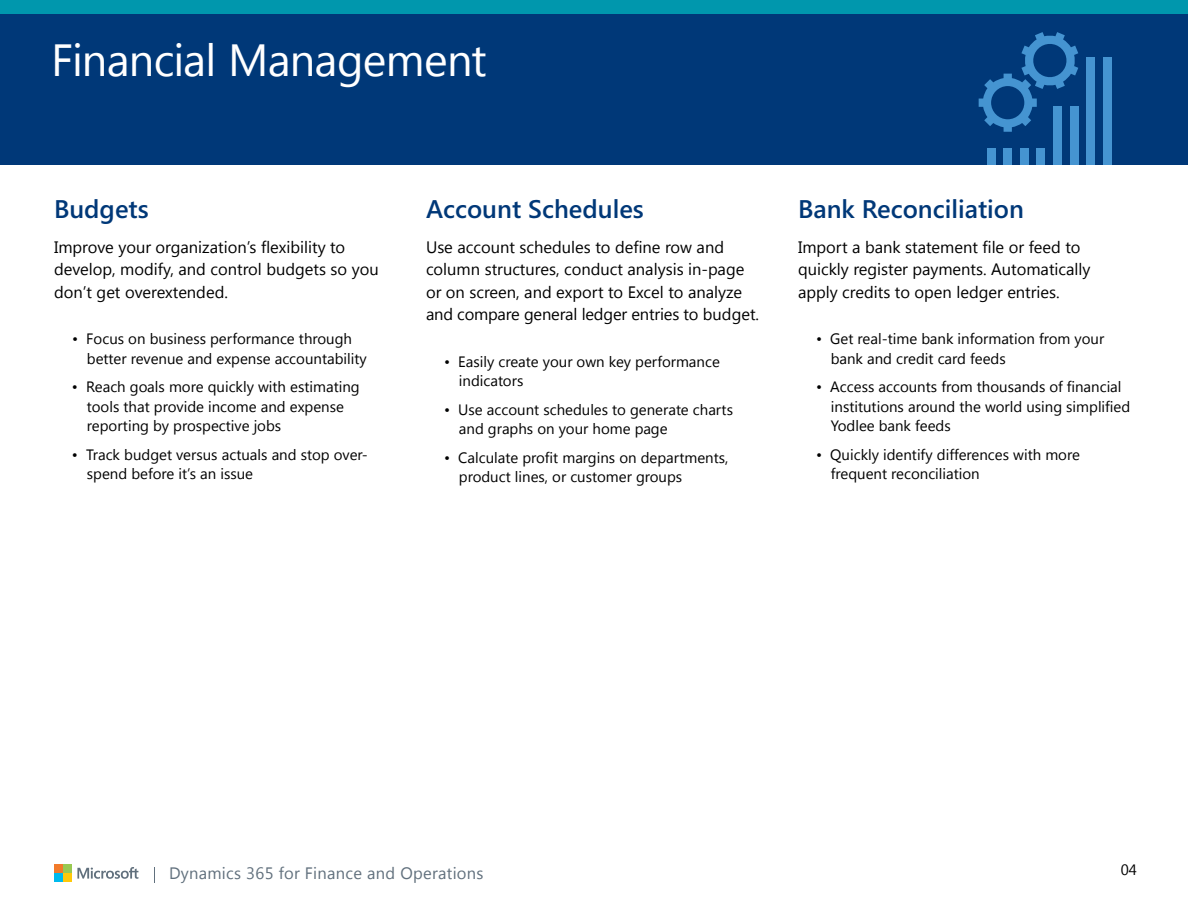
<style>
.page{position:relative;width:1188px;height:918px;background:#fff}
.page>*{position:absolute;margin:0;border:0;box-sizing:border-box;transform-origin:0 0}
.t1{font:45px "Segoe UI";letter-spacing:-.015em;color:#fff}
.t2{font:600 25.5px "Segoe UI";color:#003878}
.t3{font:16.5px/22.5px "Segoe UI";color:#000101}
.t4{font:16.5px "Segoe UI";letter-spacing:.02em;color:#61707d}
.t5{font:15px/19.5px "Segoe UI";color:#000101}
.t6{font:15px "Segoe UI";color:#000}
</style>
<div class="page">
<div style="left:0;top:0;width:1188px;height:165px;background:#003878"></div>
<div style="left:0;top:0;width:1188px;height:14px;background:#0097ad"></div>
<svg style="left:77px;top:867px;width:61px;height:12px"></svg>
<div style="left:54px;top:864px;width:9px;height:9px;background:#f27a2b"></div>
<div style="left:63px;top:864px;width:9px;height:9px;background:#99c952"></div>
<div style="left:54px;top:874px;width:9px;height:8px;background:#00baed"></div>
<div style="left:63px;top:874px;width:9px;height:8px;background:#ffc90a"></div>
<svg style="left:154px;top:867px;width:1px;height:15px"></svg>
<svg style="left:979px;top:32px;width:99px;height:100px"></svg>
<div style="left:1037px;top:148px;width:8px;height:17px;background:#4594d1"></div>
<div style="left:1020px;top:148px;width:8px;height:17px;background:#4594d1"></div>
<div style="left:1053px;top:107px;width:9px;height:58px;background:#4594d1"></div>
<div style="left:1070px;top:107px;width:8px;height:58px;background:#4594d1"></div>
<div style="left:1087px;top:57px;width:8px;height:108px;background:#4594d1"></div>
<div style="left:1103px;top:57px;width:9px;height:108px;background:#4594d1"></div>
<div style="left:987px;top:148px;width:8px;height:17px;background:#4594d1"></div>
<div style="left:1004px;top:148px;width:8px;height:17px;background:#4594d1"></div>
<h1 class="t1" style="left:51px;top:29px;width:437px">Financial Management</h1>
<h2 class="t2" style="left:54px;top:191px;width:96px">Budgets</h2>
<p class="t3" style="left:54px;top:235px;width:326px">Improve your organization’s flexibility to develop, modify, and control budgets so you don’t get overextended.</p>
<p class="t5" style="left:87px;top:329px;width:281px;text-indent:-15px">• Focus on business performance through better revenue and expense accountability</p>
<p class="t5" style="left:87px;top:377px;width:274px;text-indent:-15px">• Reach goals more quickly with estimating tools that provide income and expense reporting by prospective jobs</p>
<p class="t5" style="left:87px;top:444px;width:282px;text-indent:-15px">• Track budget versus actuals and stop over&shy;spend before it’s an issue</p>
<h2 class="t2" style="left:426px;top:191px;width:219px">Account Schedules</h2>
<p class="t3" style="left:426px;top:235px;width:335px">Use account schedules to define row and column structures, conduct analysis in-page or on screen, and export to Excel to analyze and compare general ledger entries to budget.</p>
<p class="t5" style="left:459px;top:351px;width:263px;text-indent:-15px">• Easily create your own key performance indicators</p>
<p class="t5" style="left:459px;top:399px;width:276px;text-indent:-15px">• Use account schedules to generate charts and graphs on your home page</p>
<p class="t5" style="left:459px;top:447px;width:271px;text-indent:-15px">• Calculate profit margins on departments, product lines, or customer groups</p>
<h2 class="t2" style="left:798px;top:191px;width:228px">Bank Reconciliation</h2>
<p class="t3" style="left:798px;top:235px;width:294px">Import a bank statement file or feed to quickly register payments. Automatically apply credits to open ledger entries.</p>
<p class="t5" style="left:831px;top:329px;width:275px;text-indent:-15px">• Get real-time bank information from your bank and credit card feeds</p>
<p class="t5" style="left:831px;top:377px;width:301px;text-indent:-15px">• Access accounts from thousands of financial institutions around the world using simplified<br>Yodlee bank feeds</p>
<p class="t5" style="left:831px;top:444px;width:251px;text-indent:-15px">• Quickly identify differences with more frequent reconciliation</p>
<p class="t4" style="left:169px;top:862px;width:316px">Dynamics 365 for Finance and Operations</p>
<p class="t6" style="left:1121px;top:859px;width:18px">04</p>
</div>
